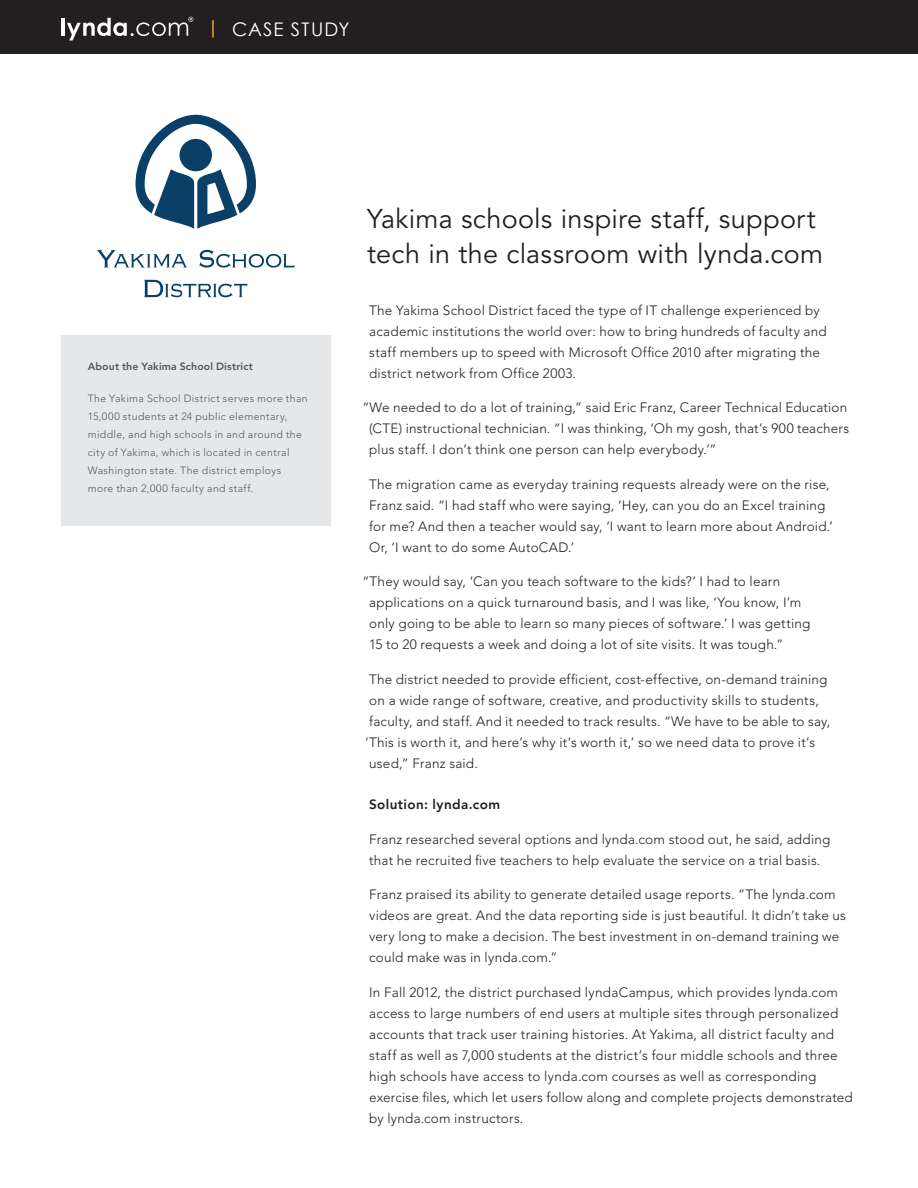
<style>
.page{position:relative;width:918px;height:1188px;background:#fff}
.page>*{position:absolute;margin:0;border:0;box-sizing:border-box;transform-origin:0 0}
.t1{font:27px/34.5px "Avenir LT Std";letter-spacing:.01em;color:#231f20}
.t2{font:18.75px "Century Gothic";letter-spacing:.06em;color:#fff}
.t3{font:300 13.5px/21px "Avenir LT Std";letter-spacing:.015em;color:#231f20}
.t4{font:800 13.5px "Avenir LT";letter-spacing:.03em;color:#231f20}
.t5{font:300 10.5px/18px "Avenir LT Std";letter-spacing:.035em;color:#57585a}
.t6{font:800 10.5px "Avenir LT Std";letter-spacing:.015em;color:#57585a}
.s1{color:#fdb931}
</style>
<div class="page">
<div style="left:0;top:0;width:918px;height:54px;background:#231f20"></div>
<hr style="left:62px;top:18px;width:3px;height:18px;background:#fff">
<svg style="left:67px;top:17px;width:126px;height:24px"></svg>
<div style="left:61px;top:335px;width:270px;height:191px;background:#e6e7e9"></div>
<svg style="left:97px;top:250px;width:90px;height:17px"></svg>
<svg style="left:199px;top:250px;width:96px;height:18px"></svg>
<svg style="left:144px;top:280px;width:103px;height:17px"></svg>
<svg style="left:136px;top:115px;width:120px;height:114px"></svg>
<h2 class="t2" style="left:207px;top:18px;width:144px"><span class="s1">|</span> CASE STUDY</h2>
<p class="t6" style="left:88px;top:360px;width:167px">About the Yakima School District</p>
<p class="t5" style="left:88px;top:389px;width:221px">The Yakima School District serves more than 15,000 students at 24 public elementary, middle, and high schools in and around the city of Yakima, which is located in central Washington state. The district employs more than 2,000 faculty and staff.</p>
<h1 class="t1" style="left:367px;top:203px;width:457px">Yakima schools inspire staff, support tech in the classroom with lynda.com</h1>
<p class="t3" style="left:369px;top:300px;width:459px">The Yakima School District faced the type of IT challenge experienced by academic institutions the world over: how to bring hundreds of faculty and staff members up to speed with Microsoft Office 2010 after migrating the district network from Office 2003.</p>
<p class="t3" style="left:369px;top:397px;width:482px;text-indent:-7px">“We needed to do a lot of training,” said Eric Franz, Career Technical Education (CTE) instructional technician. “I was thinking, ‘Oh my gosh, that’s 900 teachers plus staff. I don’t think one person can help everybody.’”</p>
<p class="t3" style="left:369px;top:474px;width:465px">The migration came as everyday training requests already were on the rise, Franz said. “I had staff who were saying, ‘Hey, can you do an Excel training for me? And then a teacher would say, ‘I want to learn more about Android.’ Or, ‘I want to do some AutoCAD.’</p>
<p class="t3" style="left:369px;top:571px;width:443px;text-indent:-7px">“They would say, ‘Can you teach software to the kids?’ I had to learn applications on a quick turnaround basis, and I was like, ‘You know, I’m only going to be able to learn so many pieces of software.’ I was getting 15 to 20 requests a week and doing a lot of site visits. It was tough.”</p>
<p class="t3" style="left:365px;top:669px;width:467px">The district needed to provide efficient, cost-effective, on-demand training on a wide range of software, creative, and productivity skills to students, faculty, and staff. And it needed to track results. “We have to be able to say, ‘This is worth it, and here’s why it’s worth it,’ so we need data to prove it’s used,” Franz said.</p>
<p class="t4" style="left:369px;top:797px;width:133px">Solution: lynda.com</p>
<p class="t3" style="left:369px;top:829px;width:463px">Franz researched several options and lynda.com stood out, he said, adding that he recruited five teachers to help evaluate the service on a trial basis.</p>
<p class="t3" style="left:369px;top:884px;width:478px">Franz praised its ability to generate detailed usage reports. “The lynda.com videos are great. And the data reporting side is just beautiful. It didn’t take us very long to make a decision. The best investment in on-demand training we could make was in lynda.com.”</p>
<p class="t3" style="left:369px;top:982px;width:485px">In Fall 2012, the district purchased lyndaCampus, which provides lynda.com access to large numbers of end users at multiple sites through personalized accounts that track user training histories. At Yakima, all district faculty and staff as well as 7,000 students at the district’s four middle schools and three high schools have access to lynda.com courses as well as corresponding exercise files, which let users follow along and complete projects demonstrated by lynda.com instructors.</p>
</div>
